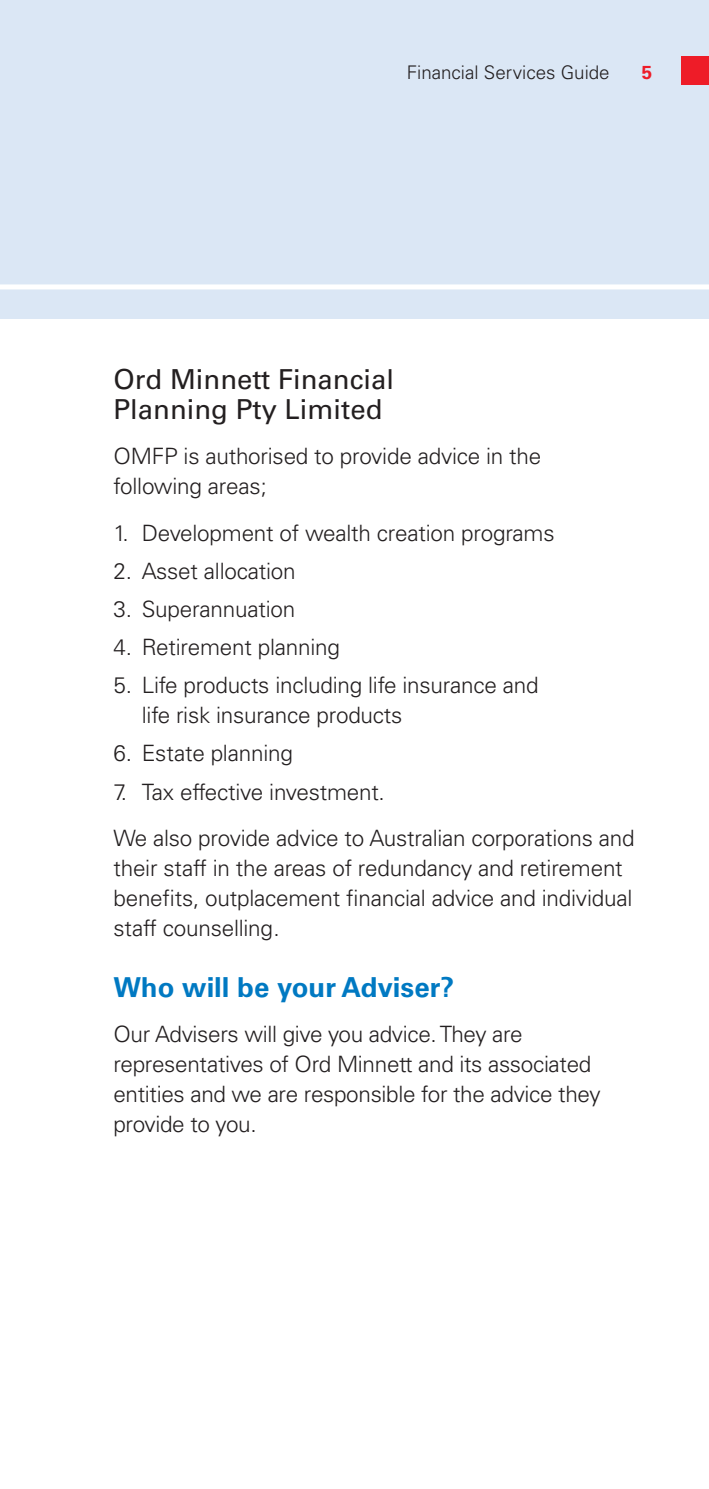
<style>
.page{position:relative;width:709px;height:1489px;background:#fff}
.page>*{position:absolute;margin:0;border:0;box-sizing:border-box;transform-origin:0 0}
.t1{font:27.5px/30px "Univers";color:#231f20}
.t2{font:700 27.5px "Univers";color:#0079c2}
.t3{font:300 22.5px/30px "Univers";letter-spacing:-.01em;color:#231f20}
.t4{font:300 18.75px "Univers";color:#231f20}
</style>
<div class="page">
<div style="left:0;top:0;width:709px;height:319px;background:#dbe7f5"></div>
<div style="left:0;top:284px;width:709px;height:5px;background:#fff"></div>
<div style="left:680px;top:57px;width:29px;height:28px;background:#ee1c28"></div>
<p class="t4" style="left:407px;top:61px;width:204px">Financial Services Guide</p>
<p class="t1" style="left:113px;top:365px;width:282px">Ord Minnett Financial<br>Planning Pty Limited</p>
<p class="t3" style="left:113px;top:441px;width:429px">OMFP is authorised to provide advice in the following areas;</p>
<p class="t3" style="left:113px;top:517px;width:443px">1. Development of wealth creation programs</p>
<p class="t3" style="left:113px;top:556px;width:184px">2. Asset allocation</p>
<p class="t3" style="left:113px;top:594px;width:183px">3. Superannuation</p>
<p class="t3" style="left:113px;top:632px;width:228px">4. Retirement planning</p>
<p class="t3" style="left:142px;top:670px;width:398px;text-indent:-28px">5. Life products including life insurance and life risk insurance products</p>
<p class="t3" style="left:113px;top:738px;width:181px">6. Estate planning</p>
<p class="t3" style="left:113px;top:768px;width:522px;line-height:46.2px">7. Tax effective investment.<br>We also provide advice to Australian corporations and</p>
<p class="t3" style="left:113px;top:852px;width:520px">their staff in the areas of redundancy and retirement benefits, outplacement financial advice and individual staff counselling.</p>
<p class="t2" style="left:113px;top:971px;width:342px">Who will be your Adviser?</p>
<p class="t3" style="left:113px;top:1019px;width:488px">Our Advisers will give you advice. They are representatives of Ord Minnett and its associated entities and we are responsible for the advice they provide to you.</p>
</div>
